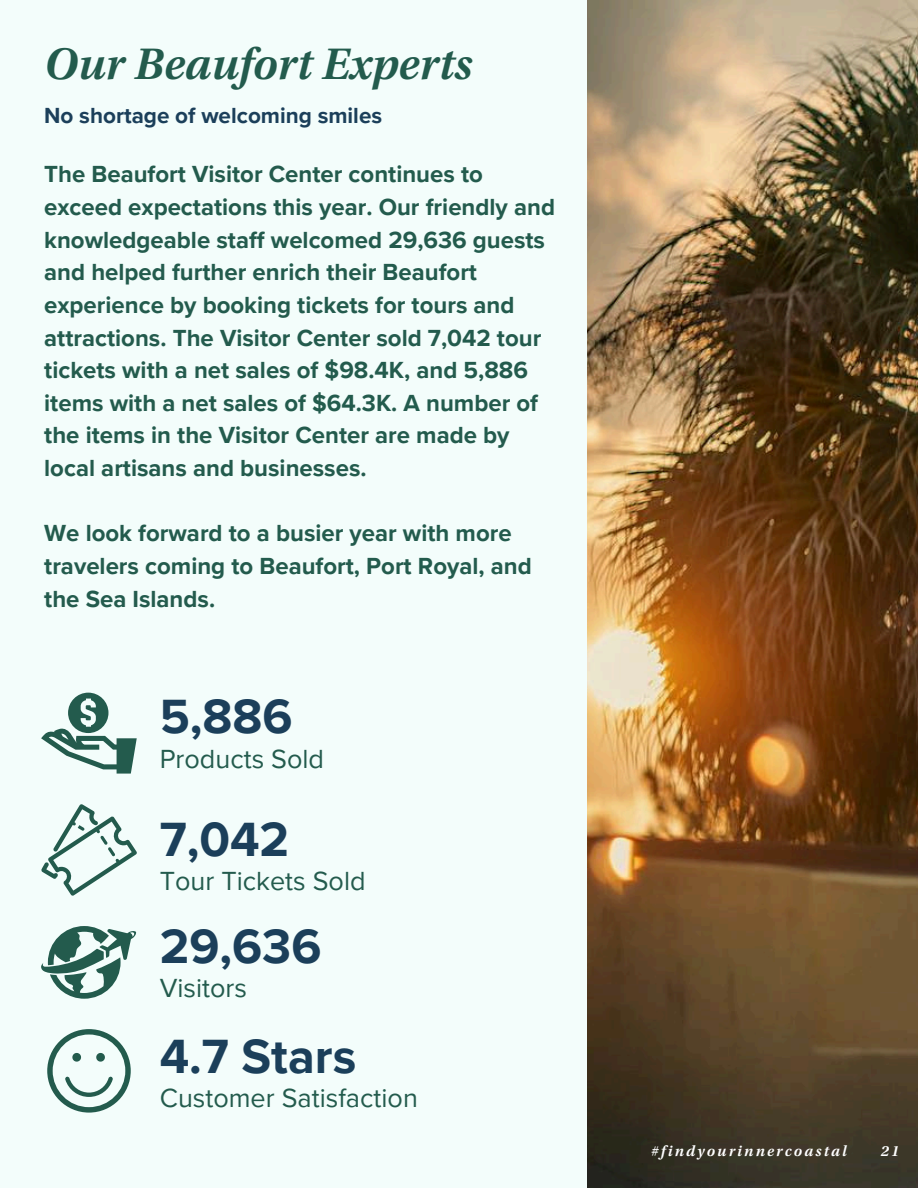
<style>
.page{position:relative;width:918px;height:1188px;background:#f3fdfb}
.page>*{position:absolute;margin:0;border:0;box-sizing:border-box;transform-origin:0 0}
.t1{font:700 49.5px "Proxima Nova";color:#1b3f5a}
.t2{font:italic 600 46.5px "Utopia Std";color:#235b4d}
.t3{font:27px "Proxima Nova";color:#235b4d}
.t4{font:700 24px/32.7px "Proxima Nova";color:#235b4d}
.t5{font:700 22.5px "Proxima Nova";color:#1b3f5a}
.t6{font:italic 600 15.6px "Utopia Std";letter-spacing:.14em;color:#fff}
</style>
<div class="page">
<svg style="left:47px;top:1029px;width:83px;height:83px"></svg>
<svg style="left:41px;top:926px;width:96px;height:73px"></svg>
<svg style="left:41px;top:693px;width:96px;height:81px"></svg>
<img style="left:587px;top:0;width:331px;height:1188px">
<svg style="left:41px;top:804px;width:96px;height:92px"></svg>
<h3 class="t2" style="left:44px;top:45px;width:429px">Our Beaufort Experts</h3>
<h1 class="t5" style="left:44px;top:103px;width:339px">No shortage of welcoming smiles</h1>
<h3 class="t4" style="left:44px;top:159px;width:512px">The Beaufort Visitor Center continues to exceed expectations this year. Our friendly and knowledgeable staff welcomed 29,636 guests and helped further enrich their Beaufort experience by booking tickets for tours and attractions. The Visitor Center sold 7,042 tour tickets with a net sales of $98.4K, and 5,886 items with a net sales of $64.3K. A number of the items in the Visitor Center are made by local artisans and businesses.</h3>
<h3 class="t4" style="left:44px;top:518px;width:489px">We look forward to a busier year with more travelers coming to Beaufort, Port Royal, and the Sea Islands.</h3>
<p class="t1" style="left:160px;top:688px;width:134px">5,886</p>
<h2 class="t3" style="left:160px;top:743px;width:166px">Products Sold</h2>
<p class="t1" style="left:160px;top:810px;width:131px">7,042</p>
<h1 class="t3" style="left:160px;top:866px;width:207px">Tour Tickets Sold</h1>
<h2 class="t1" style="left:160px;top:917px;width:163px">29,636</h2>
<h1 class="t3" style="left:160px;top:972px;width:89px">Visitors</h1>
<p class="t1" style="left:160px;top:1027px;width:198px">4.7 Stars</p>
<h2 class="t3" style="left:160px;top:1082px;width:260px">Customer Satisfaction</h2>
<h1 class="t6" style="left:651px;top:1144px;width:197px">#findyourinnercoastal</h1>
<h1 class="t6" style="left:881px;top:1144px;width:20px">21</h1>
</div>
